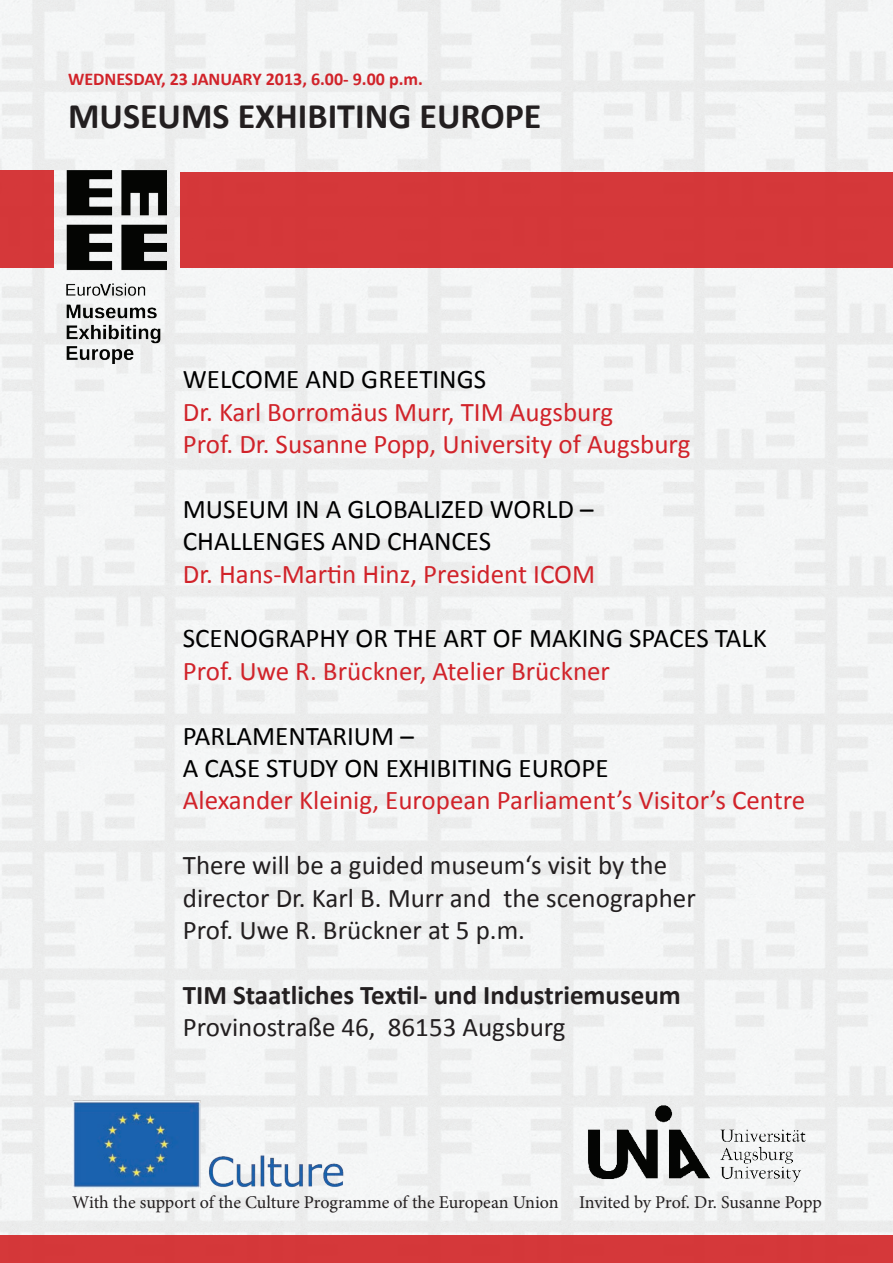
<style>
.page{position:relative;width:893px;height:1263px;background:#fff}
.page>*{position:absolute;margin:0;border:0;box-sizing:border-box;transform-origin:0 0}
.t1{font:700 36px "Calibri";color:#231f20}
.t2{font:27px/32.4px "Calibri";color:#d1232a}
.t3{font:27px/32.4px "Calibri";color:#000}
.t4{font:27px/32.4px "Calibri";color:#231f20}
.t5{font:700 27px "Calibri";color:#231f20}
.t6{font:18px "Minion Pro";letter-spacing:-.01em;color:#231f20}
.t7{font:700 18px "Calibri";color:#d1232a}
</style>
<div class="page">
<img style="left:0;top:0;width:893px;height:1235px">
<div style="left:181px;top:172px;width:712px;height:96px;background:#d5383a"></div>
<div style="left:0;top:170px;width:54px;height:98px;background:#d5383a"></div>
<div style="left:0;top:1235px;width:893px;height:28px;background:#d5383a"></div>
<img style="left:64px;top:1091px;width:323px;height:125px">
<img style="left:559px;top:1091px;width:289px;height:144px">
<img style="left:67px;top:170px;width:100px;height:194px">
<p class="t7" style="left:68px;top:68px;width:356px">WEDNESDAY, 23 JANUARY 2013, 6.00- 9.00 p.m.</p>
<h1 class="t1" style="left:68px;top:94px;width:475px">MUSEUMS EXHIBITING EUROPE</h1>
<p class="t3" style="left:183px;top:362px;width:305px">WELCOME AND GREETINGS</p>
<p class="t2" style="left:183px;top:394px;width:509px">Dr. Karl Borromäus Murr, TIM Augsburg<br>Prof. Dr. Susanne Popp, University of Augsburg</p>
<p class="t3" style="left:183px;top:491px;width:412px">MUSEUM IN A GLOBALIZED WORLD –<br>CHALLENGES AND CHANCES</p>
<p class="t2" style="left:183px;top:556px;width:414px">Dr. Hans-Martin Hinz, President ICOM</p>
<p class="t3" style="left:183px;top:621px;width:586px">SCENOGRAPHY OR THE ART OF MAKING SPACES TALK</p>
<p class="t2" style="left:183px;top:653px;width:429px">Prof. Uwe R. Brückner, Atelier Brückner</p>
<p class="t3" style="left:183px;top:718px;width:427px">PARLAMENTARIUM –<br>A CASE STUDY ON EXHIBITING EUROPE</p>
<p class="t2" style="left:183px;top:783px;width:624px">Alexander Kleinig, European Parliament’s Visitor’s Centre</p>
<p class="t4" style="left:183px;top:848px;width:514px">There will be a guided museum‘s visit by the director Dr. Karl B. Murr and the scenographer<br>Prof. Uwe R. Brückner at 5 p.m.</p>
<p class="t5" style="left:183px;top:978px;width:499px">TIM Staatliches Textil- und Industriemuseum</p>
<p class="t4" style="left:183px;top:1010px;width:384px">Provinostraße 46, 86153 Augsburg</p>
<p class="t6" style="left:72px;top:1190px;width:751px">With the support of the Culture Programme of the European Union Invited by Prof. Dr. Susanne Popp</p>
</div>
